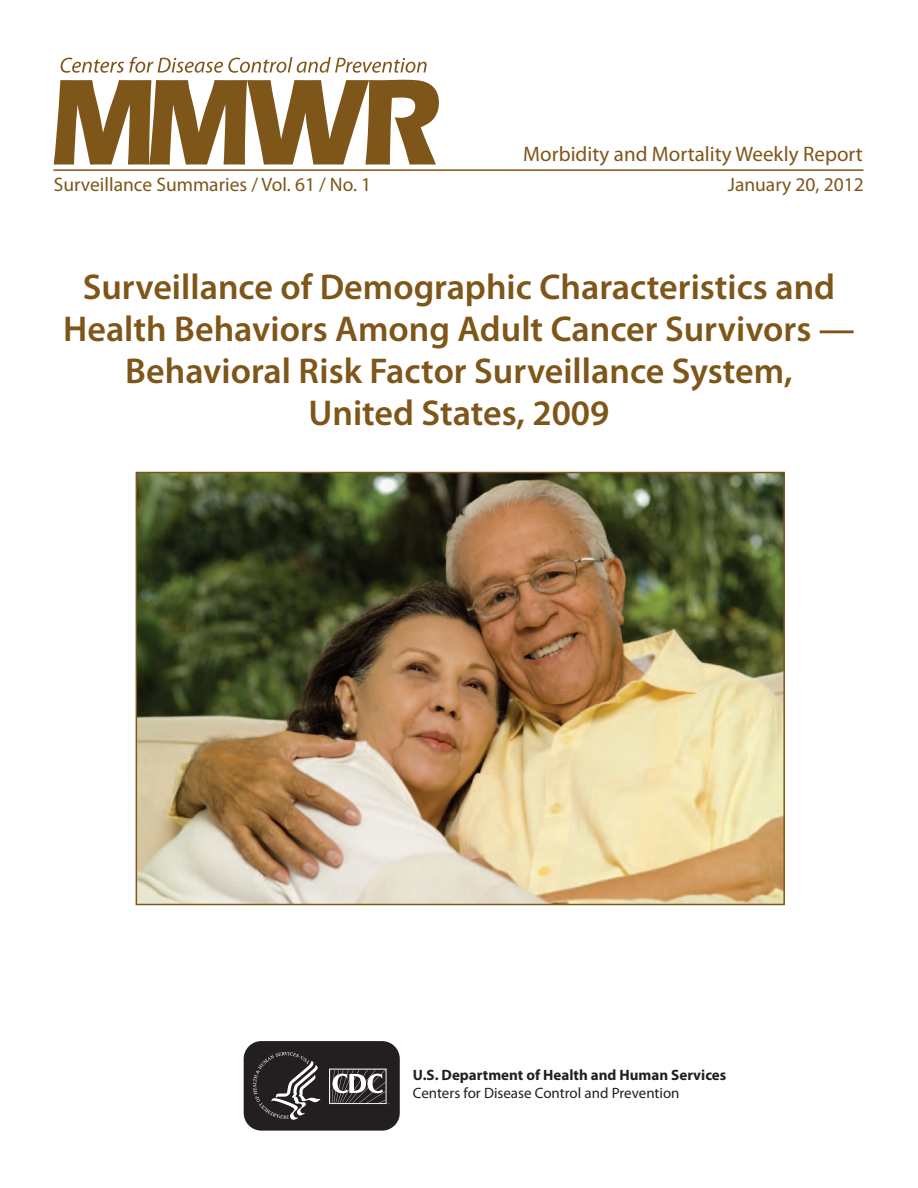
<style>
.page{position:relative;width:918px;height:1188px;background:#fff}
.page>*{position:absolute;margin:0;border:0;box-sizing:border-box;transform-origin:0 0}
.Cover_Title{font:600 36px/42px "Myriad Pro";color:#7f5619;text-align:center}
.t1{font:21px "Myriad Pro";color:#7f5619}
.Cover_Date_Vol{font:19.5px "Myriad Pro";color:#7f5619}
.t2{font:700 15px/18px "Myriad Pro";color:#231f20}
.s1{font-weight:400}
</style>
<div class="page">
<svg style="left:243px;top:1042px;width:157px;height:89px"></svg>
<hr style="left:54px;top:169px;width:810px;height:2px;background:#7f5619">
<svg style="left:54px;top:80px;width:385px;height:85px"></svg>
<svg style="left:61px;top:57px;width:366px;height:16px"></svg>
<img style="left:139px;top:475px;width:643px;height:427px">
<div style="left:136px;top:472px;width:649px;height:433px;border:2px solid #7f5619"></div>
<p class="t1" style="left:523px;top:141px;width:341px">Morbidity and Mortality Weekly Report</p>
<p class="Cover_Date_Vol" style="left:54px;top:172px;width:319px">Surveillance Summaries / Vol. 61 / No. 1</p>
<p class="Cover_Date_Vol" style="left:728px;top:172px;width:137px">January 20, 2012</p>
<p class="Cover_Title" style="left:63px;top:265px;width:793px">Surveillance of Demographic Characteristics and Health Behaviors Among Adult Cancer Survivors — Behavioral Risk Factor Surveillance System,<br>United States, 2009</p>
<p class="t2" style="left:413px;top:1066px;width:315px">U.S. Department of Health and Human Services<br><span class="s1">Centers for Disease Control and Prevention</span></p>
</div>
